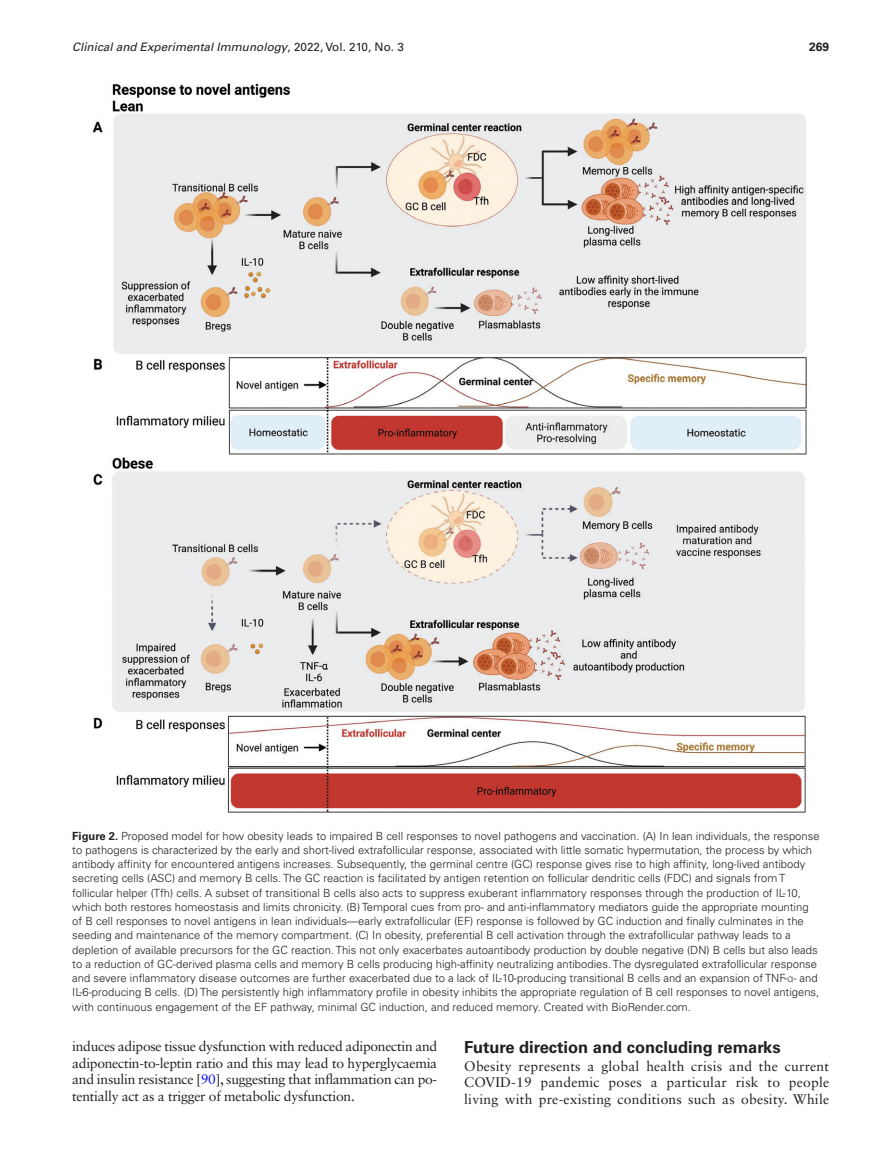
<style>
.page{position:relative;width:893px;height:1174px;background:#fff}
.page>*{position:absolute;margin:0;border:0;box-sizing:border-box;transform-origin:0 0}
.t1{font:700 16.5px "Univers LT Std";color:#231f20}
.t2{font:13.8px/16.5px "Sabon LT Std";letter-spacing:-.005em;color:#231f20;text-align:justify}
.t3{font:700 12px "Univers LT Std";color:#231f20}
.t4{font:italic 11.7px "Univers LT Std";color:#231f20}
.t5{font:300 11.25px/14.2px "Univers LT Std";color:#231f20}
.s1{font-style:normal}
.s2{font-weight:700}
.s3{font-family:"Myriad Pro"}
.s4{color:#00f}
</style>
<div class="page">
<img style="left:92px;top:83px;width:717px;height:730px">
<p class="t4" style="left:72px;top:40px;width:333px">Clinical and Experimental Immunology<span class="s1">, 2022, Vol. 210, No. 3</span></p>
<p class="t3" style="left:809px;top:40px;width:22px">269</p>
<p class="t5" style="left:72px;top:828px;width:749px"><span class="s2">Figure 2.</span> Proposed model for how obesity leads to impaired B cell responses to novel pathogens and vaccination. (A) In lean individuals, the response to pathogens is characterized by the early and short-lived extrafollicular response, associated with little somatic hypermutation, the process by which antibody affinity for encountered antigens increases. Subsequently, the germinal centre (GC) response gives rise to high affinity, long-lived antibody secreting cells (ASC) and memory B cells. The GC reaction is facilitated by antigen retention on follicular dendritic cells (FDC) and signals from T follicular helper (Tfh) cells. A subset of transitional B cells also acts to suppress exuberant inflammatory responses through the production of IL-10, which both restores homeostasis and limits chronicity. (B) Temporal cues from pro- and anti-inflammatory mediators guide the appropriate mounting of B cell responses to novel antigens in lean individuals—early extrafollicular (EF) response is followed by GC induction and finally culminates in the seeding and maintenance of the memory compartment. (C) In obesity, preferential B cell activation through the extrafollicular pathway leads to a depletion of available precursors for the GC reaction. This not only exacerbates autoantibody production by double negative (DN) B cells but also leads to a reduction of GC-derived plasma cells and memory B cells producing high-affinity neutralizing antibodies. The dysregulated extrafollicular response and severe inflammatory disease outcomes are further exacerbated due to a lack of IL-10-producing transitional B cells and an expansion of TNF-<span class="s3">α</span>- and IL-6-producing B cells. (D) The persistently high inflammatory profile in obesity inhibits the appropriate regulation of B cell responses to novel antigens, with continuous engagement of the EF pathway, minimal GC induction, and reduced memory. Created with BioRender.com.</p>
<p class="t2" style="left:72px;top:1038px;width:366px">induces adipose tissue dysfunction with reduced adiponectin and adiponectin-to-leptin ratio and this may lead to hyperglycaemia and insulin resistance [<span class="s4">90</span>], suggesting that inflammation can po&shy;tentially act as a trigger of metabolic dysfunction.</p>
<h1 class="t1" style="left:464px;top:1037px;width:318px">Future direction and concluding remarks</h1>
<p class="t2" style="left:464px;top:1057px;width:366px">Obesity represents a global health crisis and the current COVID-19 pandemic poses a particular risk to people living with pre-existing conditions such as obesity. While</p>
</div>
